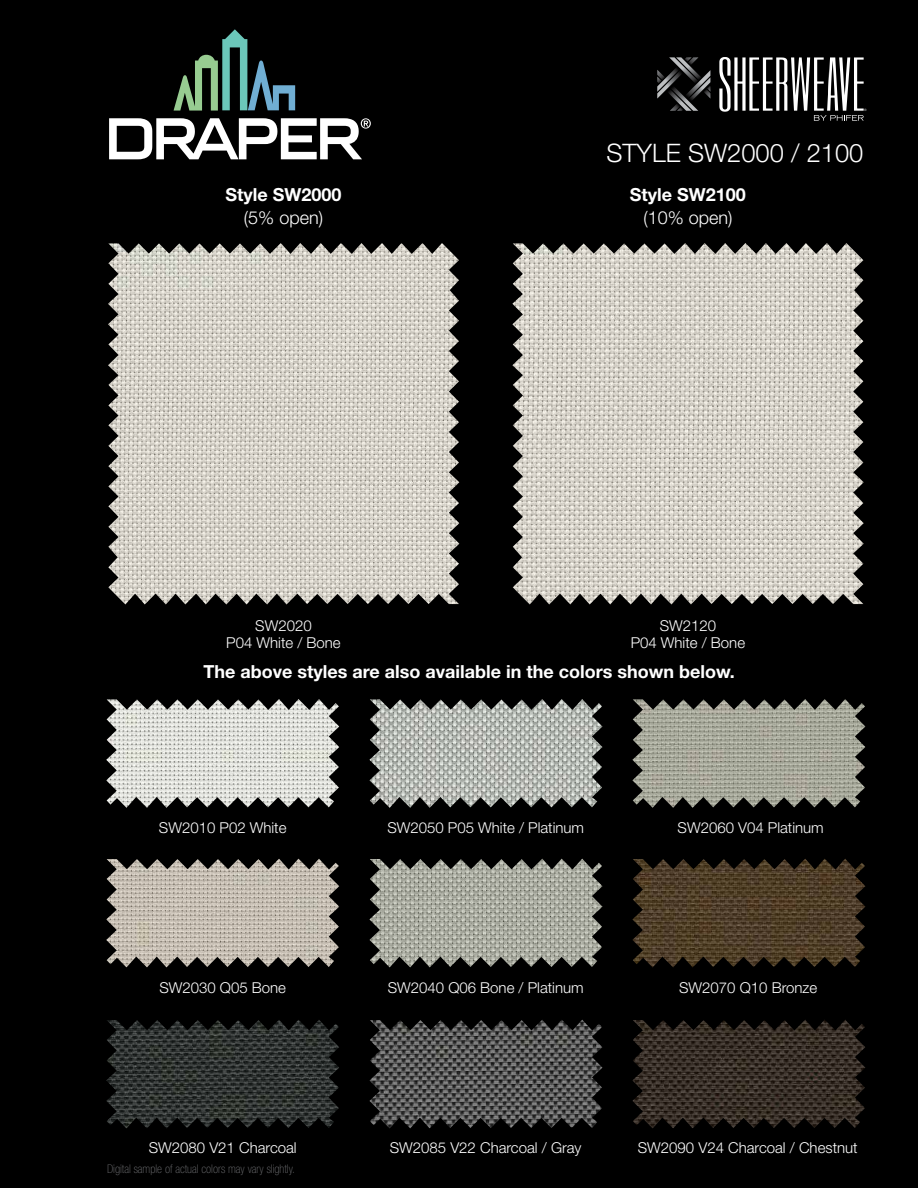
<style>
.page{position:relative;width:918px;height:1188px;background:#000}
.page>*{position:absolute;margin:0;border:0;box-sizing:border-box;transform-origin:0 0}
.t1{font:300 25.5px "Helvetica Neue LT Std";color:#fff}
.t2{font:700 18px "Helvetica Neue LT Std";color:#fff}
.t3{font:300 18px "Helvetica Neue LT Std";color:#fff}
.t4{font:300 15px/17.1px "Helvetica Neue LT Std";color:#fff;text-align:center}
.t5{font:100 condensed 12px "Helvetica Neue LT Std";color:#6d6e71}
.t6{font:300 3.15px "Helvetica";color:#fff}
</style>
<div class="page">
<svg style="left:109px;top:118px;width:262px;height:41px"></svg>
<svg style="left:174px;top:29px;width:121px;height:82px"></svg>
<svg style="left:657px;top:57px;width:53px;height:54px"></svg>
<svg style="left:719px;top:57px;width:145px;height:64px"></svg>
<img style="left:108px;top:243px;width:351px;height:361px">
<img style="left:512px;top:243px;width:352px;height:361px">
<img style="left:632px;top:699px;width:233px;height:109px">
<img style="left:632px;top:859px;width:233px;height:108px">
<img style="left:632px;top:1020px;width:233px;height:108px">
<img style="left:369px;top:699px;width:233px;height:109px">
<img style="left:369px;top:859px;width:233px;height:108px">
<img style="left:369px;top:1020px;width:233px;height:108px">
<img style="left:106px;top:699px;width:233px;height:109px">
<img style="left:106px;top:859px;width:233px;height:108px">
<img style="left:106px;top:1020px;width:233px;height:108px">
<p class="t6" style="left:864px;top:108px;width:4px">®</p>
<p class="t2" style="left:225px;top:184px;width:118px">Style SW2000</p>
<p class="t3" style="left:244px;top:207px;width:81px">(5% open)</p>
<p class="t4" style="left:226px;top:617px;width:116px">SW2020<br>P04 White / Bone</p>
<h1 class="t1" style="left:606px;top:137px;width:259px">STYLE SW2000 / 2100</h1>
<p class="t2" style="left:630px;top:184px;width:118px">Style SW2100</p>
<p class="t3" style="left:643px;top:207px;width:91px">(10% open)</p>
<p class="t4" style="left:631px;top:617px;width:116px">SW2120<br>P04 White / Bone</p>
<p class="t2" style="left:203px;top:660px;width:533px">The above styles are also available in the colors shown below.</p>
<p class="t4" style="left:159px;top:819px;width:129px">SW2010 P02 White</p>
<p class="t4" style="left:387px;top:819px;width:198px">SW2050 P05 White / Platinum</p>
<p class="t4" style="left:678px;top:819px;width:148px">SW2060 V04 Platinum</p>
<p class="t4" style="left:159px;top:979px;width:128px">SW2030 Q05 Bone</p>
<p class="t4" style="left:388px;top:979px;width:197px">SW2040 Q06 Bone / Platinum</p>
<p class="t4" style="left:679px;top:979px;width:140px">SW2070 Q10 Bronze</p>
<p class="t4" style="left:149px;top:1139px;width:149px">SW2080 V21 Charcoal</p>
<p class="t4" style="left:390px;top:1139px;width:193px">SW2085 V22 Charcoal / Gray</p>
<p class="t4" style="left:638px;top:1139px;width:221px">SW2090 V24 Charcoal / Chestnut</p>
<p class="t5" style="left:107px;top:1162px;width:189px">Digital sample of actual colors may vary slightly.</p>
</div>
